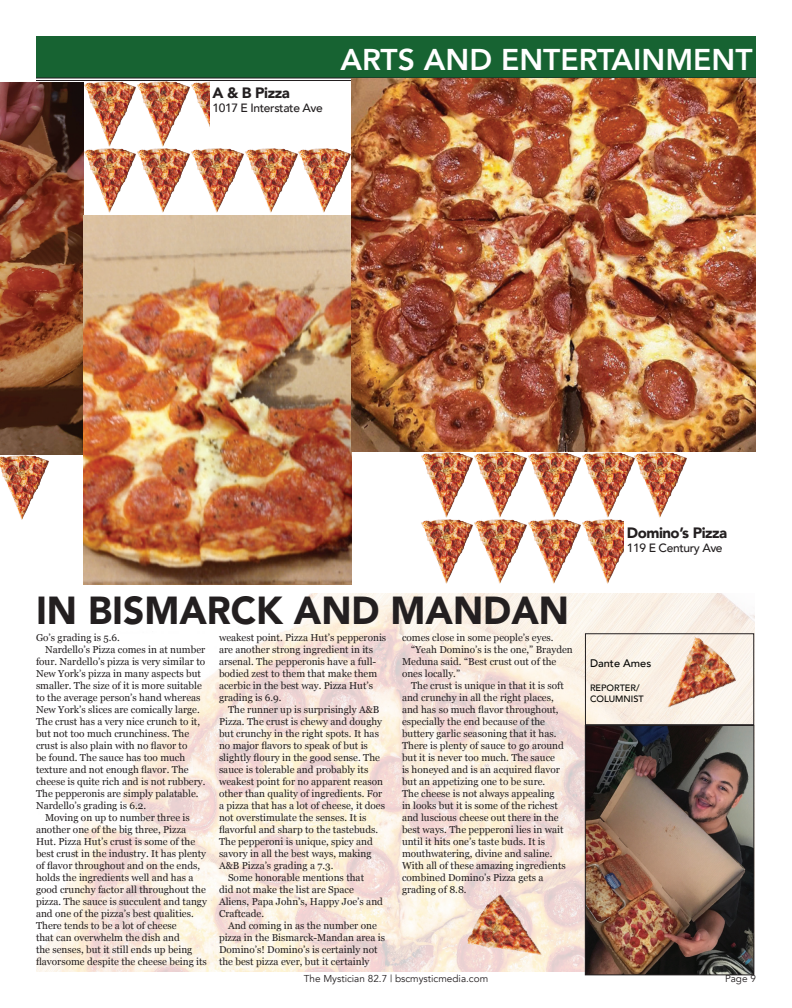
<style>
.page{position:relative;width:792px;height:1008px;background:#fff}
.page>*{position:absolute;margin:0;border:0;box-sizing:border-box;transform-origin:0 0}
.t1{font:900 39px "Avenir";color:#231f20;scale:.95 1}
.t2{font:800 30px "Avenir";color:#fff}
.t3{font:900 15px "Avenir";letter-spacing:-.03em;color:#231f20}
.t4{font:500 12px "Avenir";letter-spacing:-.03em;color:#231f20}
.t5{font:500 11px "Avenir";color:#040503}
.t6{font:10px/12px "Georgia";color:#231f20}
.t7{font:10px "Avenir";color:#231f20}
.t8{font:500 9.1px "Avenir";color:#040503}
</style>
<div class="page">
<div style="left:36px;top:36px;width:720px;height:42px;background:#176332"></div>
<hr style="left:36px;top:78px;width:720px;height:1px;background:#231f20">
<hr style="left:36px;top:80px;width:720px;height:1px;background:#231f20">
<img style="left:36px;top:594px;width:718px;height:378px">
<img style="left:644px;top:635px;width:98px;height:88px">
<img style="left:421px;top:519px;width:203px;height:65px">
<img style="left:421px;top:452px;width:266px;height:66px">
<img style="left:83px;top:81px;width:126px;height:66px">
<img style="left:83px;top:147px;width:269px;height:67px">
<img style="left:0;top:454px;width:50px;height:66px">
<img style="left:587px;top:727px;width:165px;height:246px">
<div style="left:585px;top:725px;width:169px;height:250px;border:1px solid #231f20"></div>
<div style="left:585px;top:633px;width:169px;height:92px;border:1px solid #231f20"></div>
<img style="left:0;top:82px;width:83px;height:372px">
<img style="left:83px;top:216px;width:269px;height:369px">
<img style="left:352px;top:78px;width:404px;height:374px">
<img style="left:463px;top:889px;width:97px;height:83px">
<p class="t3" style="left:212px;top:80px;width:79px">A &amp; B Pizza</p>
<p class="t4" style="left:212px;top:98px;width:112px">1017 E Interstate Ave</p>
<p class="t2" style="left:340px;top:37px;width:414px">ARTS AND ENTERTAINMENT</p>
<p class="t3" style="left:627px;top:520px;width:102px">Domino’s Pizza</p>
<p class="t4" style="left:627px;top:538px;width:97px">119 E Century Ave</p>
<p class="t1" style="left:36px;top:577px;width:563px">IN BISMARCK AND MANDAN</p>
<p class="t6" style="left:36px;top:631px;width:85px">Go’s grading is 5.6.</p>
<p class="t6" style="left:36px;top:643px;width:171px;text-indent:9px">Nardello’s Pizza comes in at number four. Nardello’s pizza is very similar to New York’s pizza in many aspects but smaller. The size of it is more suitable to the average person’s hand whereas New York’s slices are comically large.<br>The crust has a very nice crunch to it, but not too much crunchiness. The crust is also plain with no flavor to<br>be found. The sauce has too much texture and not enough flavor. The cheese is quite rich and is not rubbery.<br>The pepperonis are simply palatable.<br>Nardello’s grading is 6.2.</p>
<p class="t6" style="left:36px;top:811px;width:172px;text-indent:9px">Moving on up to number three is another one of the big three, Pizza Hut. Pizza Hut’s crust is some of the best crust in the industry. It has plenty of flavor throughout and on the ends, holds the ingredients well and has a good crunchy factor all throughout the pizza. The sauce is succulent and tangy and one of the pizza’s best qualities.<br>There tends to be a lot of cheese<br>that can overwhelm the dish and<br>the senses, but it still ends up being flavorsome despite the cheese being its</p>
<p class="t6" style="left:219px;top:631px;width:169px">weakest point. Pizza Hut’s pepperonis are another strong ingredient in its arsenal. The pepperonis have a full&shy;bodied zest to them that make them acerbic in the best way. Pizza Hut’s grading is 6.9.</p>
<p class="t6" style="left:219px;top:703px;width:168px;text-indent:9px">The runner up is surprisingly A&amp;B Pizza. The crust is chewy and doughy but crunchy in the right spots. It has no major flavors to speak of but is slightly floury in the good sense. The sauce is tolerable and probably its weakest point for no apparent reason other than quality of ingredients. For a pizza that has a lot of cheese, it does not overstimulate the senses. It is flavorful and sharp to the tastebuds.<br>The pepperoni is unique, spicy and savory in all the best ways, making A&amp;B Pizza’s grading a 7.3.</p>
<p class="t6" style="left:219px;top:871px;width:165px;text-indent:9px">Some honorable mentions that<br>did not make the list are Space<br>Aliens, Papa John’s, Happy Joe’s and<br>Craftcade.</p>
<p class="t6" style="left:219px;top:919px;width:168px;text-indent:9px">And coming in as the number one pizza in the Bismarck-Mandan area is Domino’s! Domino’s is certainly not the best pizza ever, but it certainly</p>
<p class="t6" style="left:402px;top:631px;width:153px">comes close in some people’s eyes.</p>
<p class="t6" style="left:402px;top:643px;width:172px;text-indent:9px">“Yeah Domino’s is the one,” Brayden<br>Meduna said. “Best crust out of the ones locally.”</p>
<p class="t6" style="left:402px;top:679px;width:165px;text-indent:9px">The crust is unique in that it is soft and crunchy in all the right places, and has so much flavor throughout, especially the end because of the buttery garlic seasoning that it has.<br>There is plenty of sauce to go around but it is never too much. The sauce<br>is honeyed and is an acquired flavor but an appetizing one to be sure.<br>The cheese is not always appealing in looks but it is some of the richest and luscious cheese out there in the best ways. The pepperoni lies in wait until it hits one’s taste buds. It is mouthwatering, divine and saline.<br>With all of these amazing ingredients combined Domino’s Pizza gets a grading of 8.8.</p>
<p class="t5" style="left:590px;top:654px;width:63px">Dante Ames</p>
<p class="t8" style="left:590px;top:680px;width:51px">REPORTER/</p>
<p class="t8" style="left:590px;top:691px;width:55px">COLUMNIST</p>
<p class="t7" style="left:304px;top:973px;width:186px">The Mystician 82.7 | bscmysticmedia.com</p>
<p class="t7" style="left:725px;top:973px;width:32px">Page 9</p>
</div>
